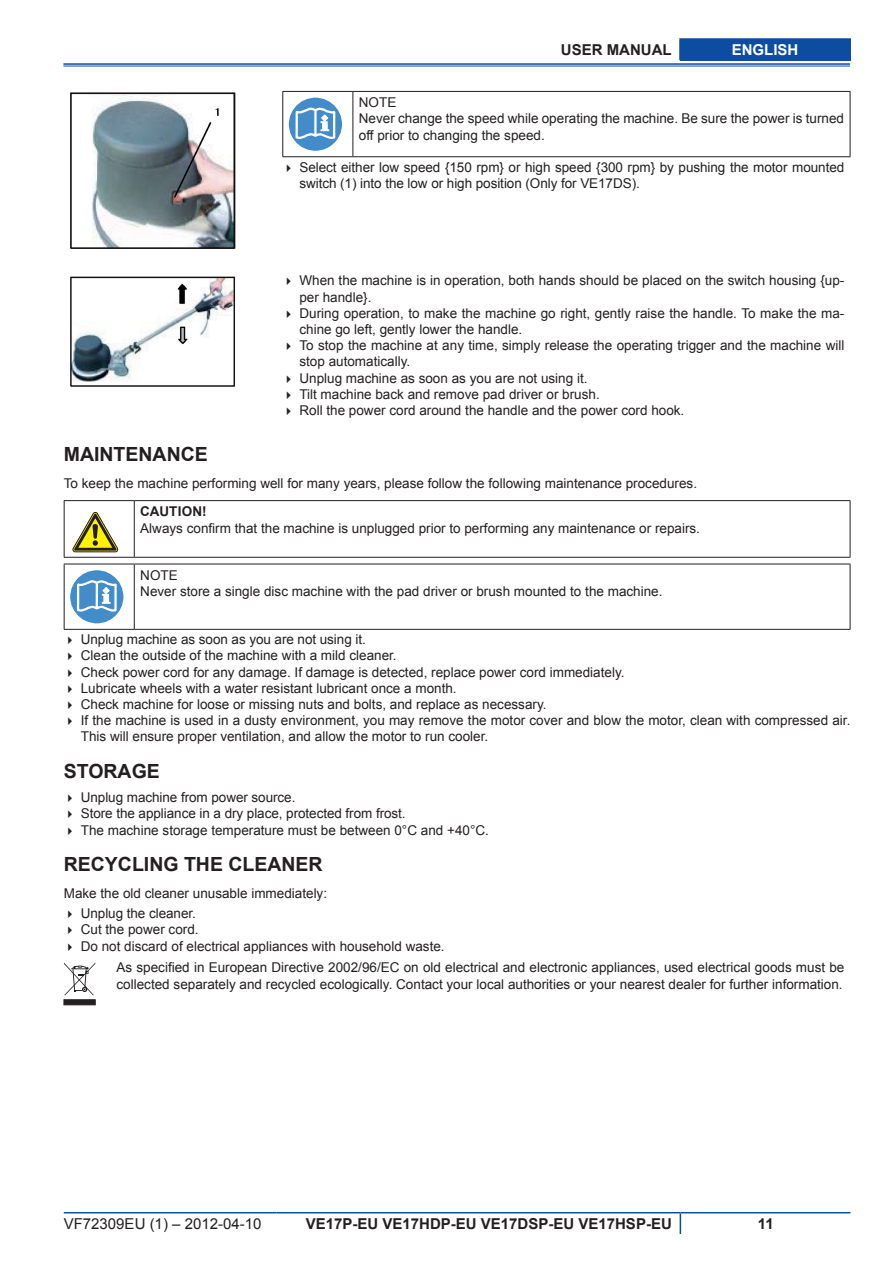
<style>
.page{position:relative;width:893px;height:1263px;background:#fff}
.page>*{position:absolute;margin:0;border:0;box-sizing:border-box;transform-origin:0 0}
.t1{font:700 19.5px "Arial";color:#231f20}
.t2{font:700 15px "Arial";color:#231f20}
.t3{font:15px "Arial";color:#231f20}
.t4{font:700 15px "Arial";color:#fff}
.t5{font:13.5px/16.2px "Arial";color:#231f20}
.t6{font:700 13.5px "Arial";letter-spacing:.01em;color:#231f20}
</style>
<div class="page">
<hr style="left:64px;top:1212px;width:212px;height:1px;background:#0d4da1">
<hr style="left:276px;top:1212px;width:404px;height:1px;background:#0d4da1">
<hr style="left:680px;top:1212px;width:170px;height:1px;background:#0d4da1">
<svg style="left:680px;top:1213px;width:1px;height:21px"></svg>
<div style="left:680px;top:39px;width:170px;height:21px;background:#0d4da1"></div>
<hr style="left:679px;top:38px;width:172px;height:2px;background:#0d4da1">
<hr style="left:679px;top:40px;width:2px;height:20px;background:#0d4da1">
<hr style="left:849px;top:40px;width:2px;height:20px;background:#0d4da1">
<hr style="left:63px;top:63px;width:617px;height:2px;background:#0d4da1">
<hr style="left:63px;top:66px;width:617px;height:1px;background:#0d4da1">
<hr style="left:680px;top:63px;width:170px;height:2px;background:#0d4da1">
<hr style="left:680px;top:66px;width:170px;height:1px;background:#0d4da1">
<img style="left:70px;top:92px;width:165px;height:157px">
<hr style="left:282px;top:91px;width:71px;height:1px;background:#231f20">
<hr style="left:282px;top:92px;width:1px;height:64px;background:#231f20">
<hr style="left:353px;top:91px;width:497px;height:1px;background:#231f20">
<hr style="left:352px;top:92px;width:1px;height:64px;background:#231f20">
<hr style="left:850px;top:92px;width:1px;height:64px;background:#231f20">
<hr style="left:282px;top:156px;width:71px;height:1px;background:#231f20">
<hr style="left:353px;top:156px;width:497px;height:1px;background:#231f20">
<svg style="left:289px;top:98px;width:53px;height:53px"></svg>
<img style="left:70px;top:276px;width:165px;height:111px">
<hr style="left:64px;top:500px;width:70px;height:1px;background:#231f20">
<hr style="left:64px;top:501px;width:1px;height:56px;background:#231f20">
<hr style="left:134px;top:500px;width:716px;height:1px;background:#231f20">
<hr style="left:134px;top:501px;width:1px;height:56px;background:#231f20">
<hr style="left:850px;top:501px;width:1px;height:56px;background:#231f20">
<hr style="left:64px;top:557px;width:70px;height:1px;background:#231f20">
<hr style="left:134px;top:557px;width:716px;height:1px;background:#231f20">
<svg style="left:73px;top:512px;width:45px;height:40px"></svg>
<hr style="left:64px;top:564px;width:70px;height:1px;background:#231f20">
<hr style="left:64px;top:564px;width:1px;height:65px;background:#231f20">
<hr style="left:134px;top:564px;width:716px;height:1px;background:#231f20">
<hr style="left:134px;top:564px;width:1px;height:65px;background:#231f20">
<hr style="left:850px;top:564px;width:1px;height:65px;background:#231f20">
<hr style="left:64px;top:629px;width:70px;height:1px;background:#231f20">
<hr style="left:134px;top:629px;width:716px;height:1px;background:#231f20">
<svg style="left:70px;top:570px;width:53px;height:53px"></svg>
<div style="left:64px;top:1000px;width:31px;height:5px;background:#231f20"></div>
<svg style="left:64px;top:963px;width:31px;height:32px"></svg>
<p class="t2" style="left:561px;top:40px;width:112px">USER MANUAL</p>
<p class="t4" style="left:732px;top:40px;width:68px">ENGLISH</p>
<p class="t5" style="left:359px;top:95px;width:11px">NOT</p>
<p class="t5" style="left:359px;top:95px;width:487px;text-indent:28px">E<br>Never change the speed while operating the machine. Be sure the power is turned off prior to changing the speed.</p>
<p class="t5" style="left:299px;top:159px;width:546px">Select either low speed {150 rpm} or high speed {300 rpm} by pushing the motor mounted switch (1) into the low or high position (Only for VE17DS).</p>
<p class="t5" style="left:299px;top:273px;width:547px">When the machine is in operation, both hands should be placed on the switch housing {up&shy;per handle}.<br>During operation, to make the machine go right, gently raise the handle. To make the ma&shy;chine go left, gently lower the handle.<br>To stop the machine at any time, simply release the operating trigger and the machine will stop automatically.<br>Unplug machine as soon as you are not using it.<br>Tilt machine back and remove pad driver or brush.<br>Roll the power cord around the handle and the power cord hook.</p>
<h1 class="t1" style="left:64px;top:441px;width:146px">MAINTENANCE</h1>
<p class="t5" style="left:64px;top:475px;width:635px">To keep the machine performing well for many years, please follow the following maintenance procedures.</p>
<p class="t6" style="left:140px;top:503px;width:68px">CAUTION!</p>
<p class="t5" style="left:140px;top:520px;width:561px">Always confi rm that the machine is unplugged prior to performing any maintenance or repairs.</p>
<p class="t5" style="left:140px;top:567px;width:11px">NOT</p>
<p class="t5" style="left:140px;top:567px;width:524px;text-indent:28px">E<br>Never store a single disc machine with the pad driver or brush mounted to the machine.</p>
<p class="t5" style="left:81px;top:631px;width:771px">Unplug machine as soon as you are not using it.<br>Clean the outside of the machine with a mild cleaner.<br>Check power cord for any damage. If damage is detected, replace power cord immediately.<br>Lubricate wheels with a water resistant lubricant once a month.<br>Check machine for loose or missing nuts and bolts, and replace as necessary.<br>If the machine is used in a dusty environment, you may remove the motor cover and blow the motor, clean with compressed air.<br>This will ensure proper ventilation, and allow the motor to run cooler.</p>
<h1 class="t1" style="left:64px;top:758px;width:98px">STORAGE</h1>
<p class="t5" style="left:81px;top:789px;width:410px">Unplug machine from power source.<br>Store the appliance in a dry place, protected from frost.<br>The machine storage temperature must be between 0°C and +40°C.</p>
<h1 class="t1" style="left:64px;top:851px;width:14px">REC</h1>
<h1 class="t1" style="left:105px;top:851px;width:25px">YCLIN</h1>
<h1 class="t1" style="left:163px;top:851px;width:35px">G THE</h1>
<h1 class="t1" style="left:228px;top:851px;width:15px">CLEANE</h1>
<h1 class="t1" style="left:309px;top:851px;width:16px">R</h1>
<p class="t5" style="left:81px;top:883px;width:248px;line-height:20.4px;text-indent:-17px">Make the old cleaner unusable immediately:<br>Unplug the cleaner.</p>
<p class="t5" style="left:81px;top:922px;width:365px">Cut the power cord.<br>Do not discard of electrical appliances with household waste.</p>
<p class="t5" style="left:117px;top:960px;width:729px">As specified in European Directive 2002/96/EC on old electrical and electronic appliances, used electrical goods must be collected separately and recycled ecologically. Contact your local authorities or your nearest dealer for further information.</p>
<p class="t3" style="left:64px;top:1214px;width:199px">VF72309EU (1) – 2012-04-10</p>
<p class="t2" style="left:306px;top:1214px;width:367px">VE17P-EU VE17HDP-EU VE17DSP-EU VE17HSP-EU</p>
<p class="t2" style="left:758px;top:1214px;width:17px">11</p>
</div>
